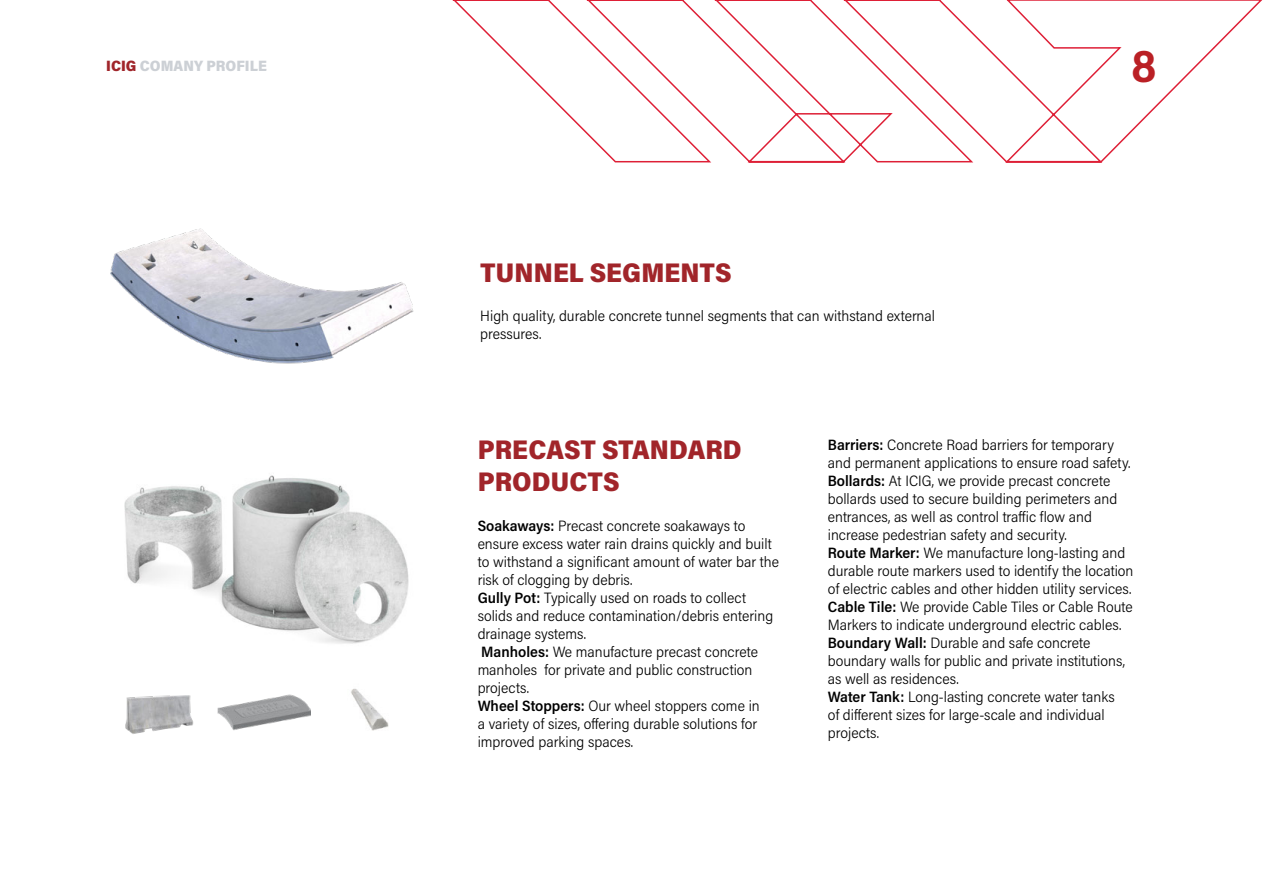
<style>
.page{position:relative;width:1263px;height:893px;background:#fff}
.page>*{position:absolute;margin:0;border:0;box-sizing:border-box;transform-origin:0 0}
.t1{font:700 45px "Acumin Pro Semi Cond";color:#ba2025}
.t2{font:900 27px/32.4px "Acumin Pro Semi Cond";color:#a1252a}
.t3{font:300 15px/18px "Acumin Pro Semi Cond";color:#000}
.t4{font:900 15px "Acumin Pro Semi Cond";color:#ccd0d5}
.s1{color:#a0252a}
.s2{font-weight:600}
</style>
<div class="page">
<svg style="left:452px;top:0;width:810px;height:163px"></svg>
<img style="left:124px;top:475px;width:285px;height:169px">
<img style="left:218px;top:694px;width:92px;height:36px">
<img style="left:351px;top:688px;width:38px;height:43px">
<img style="left:125px;top:695px;width:69px;height:39px">
<img style="left:110px;top:228px;width:304px;height:136px">
<p class="t4" style="left:106px;top:55px;width:162px"><span class="s1">ICIG</span> COMANY PROFILE</p>
<h1 class="t1" style="left:1131px;top:35px;width:27px">8</h1>
<h2 class="t2" style="left:480px;top:255px;width:253px">TUNNEL SEGMENTS</h2>
<p class="t3" style="left:480px;top:307px;width:456px">High quality, durable concrete tunnel segments that can withstand external pressures.</p>
<h2 class="t2" style="left:478px;top:432px;width:266px">PRECAST STANDARD<br>PRODUCTS</h2>
<p class="t3" style="left:478px;top:516px;width:303px"><span class="s2">Soakaways:</span> Precast concrete soakaways to ensure excess water rain drains quickly and built to withstand a significant amount of water bar the risk of clogging by debris.<br><span class="s2">Gully Pot:</span> Typically used on roads to collect solids and reduce contamination/debris entering drainage systems.<br><span class="s2">Manholes:</span> We manufacture precast concrete manholes for private and public construction projects.<br><span class="s2">Wheel Stoppers:</span> Our wheel stoppers come in<br>a variety of sizes, offering durable solutions for improved parking spaces.</p>
<p class="t3" style="left:828px;top:435px;width:307px"><span class="s2">Barriers:</span> Concrete Road barriers for temporary and permanent applications to ensure road safety.<br><span class="s2">Bollards:</span> At ICIG, we provide precast concrete bollards used to secure building perimeters and entrances, as well as control traffic flow and increase pedestrian safety and security.<br><span class="s2">Route Marker:</span> We manufacture long-lasting and durable route markers used to identify the location of electric cables and other hidden utility services.<br><span class="s2">Cable Tile:</span> We provide Cable Tiles or Cable Route Markers to indicate underground electric cables.<br><span class="s2">Boundary Wall:</span> Durable and safe concrete boundary walls for public and private institutions, as well as residences.<br><span class="s2">Water Tank:</span> Long-lasting concrete water tanks<br>of different sizes for large-scale and individual projects.</p>
</div>
